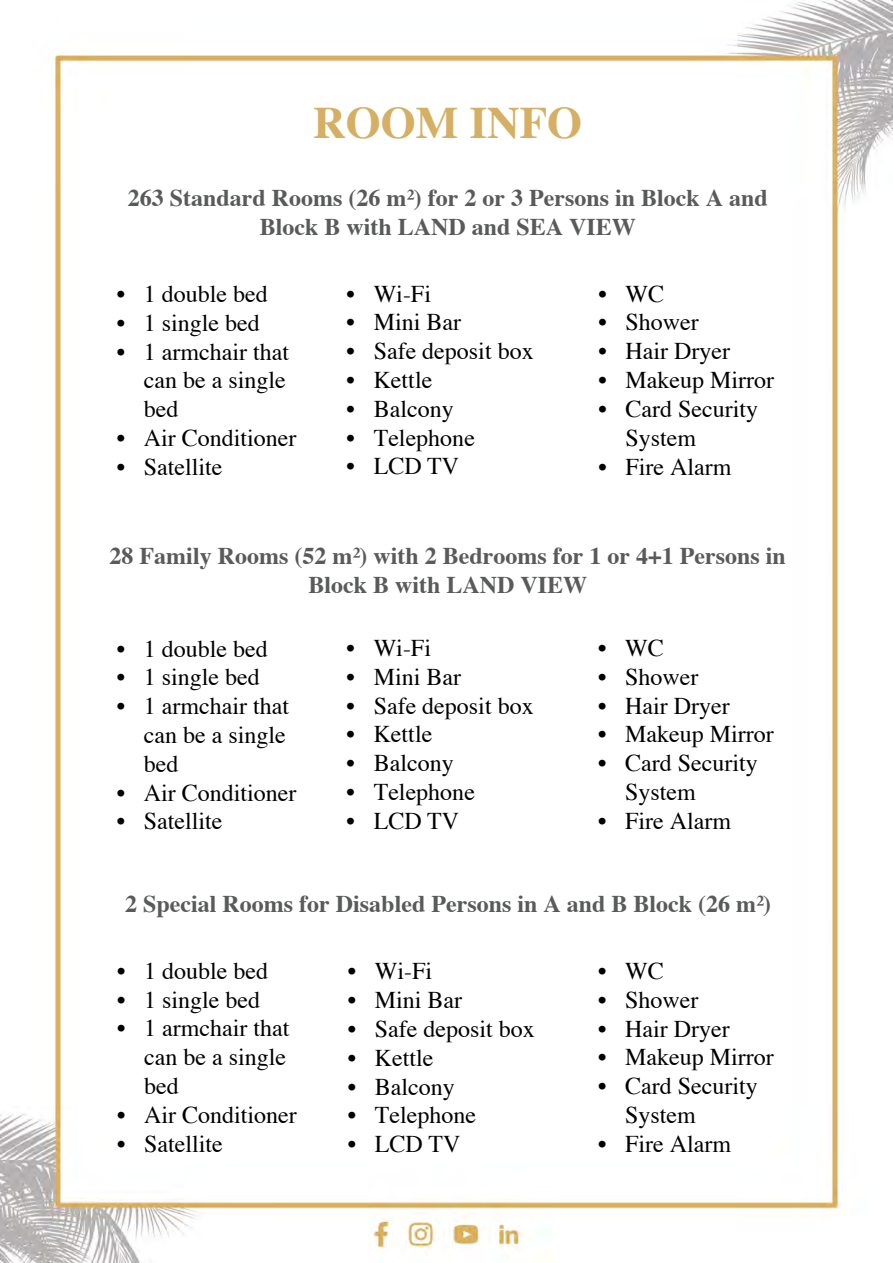
<style>
.page{position:relative;width:893px;height:1263px;background:#fff}
.page>*{position:absolute;margin:0;border:0;box-sizing:border-box;transform-origin:0 0}
.t1{font:700 45px "Times";color:#d5b064}
.t2{font:24px/28.8px "Times";color:#000}
.t3{font:700 24px/28.8px "Times";color:#595b5a;text-align:center}
</style>
<div class="page">
<img style="left:0;top:0;width:893px;height:1263px">
<h1 class="t1" style="left:313px;top:80px;width:270px">ROOM INFO</h1>
<p class="t3" style="left:128px;top:181px;width:641px">263 Standard Rooms (26 m²) for 2 or 3 Persons in Block A and<br>Block B with LAND and SEA VIEW</p>
<p class="t2" style="left:117px;top:277px;width:152px">• 1 double bed</p>
<p class="t2" style="left:117px;top:306px;width:144px">• 1 single bed</p>
<p class="t2" style="left:144px;top:335px;width:147px;text-indent:-27px">• 1 armchair that can be a single bed</p>
<p class="t2" style="left:117px;top:421px;width:181px">• Air Conditioner</p>
<p class="t2" style="left:117px;top:450px;width:107px">• Satellite</p>
<p class="t2" style="left:347px;top:277px;width:86px">• Wi-Fi</p>
<p class="t2" style="left:347px;top:306px;width:116px">• Mini Bar</p>
<p class="t2" style="left:347px;top:335px;width:188px">• Safe deposit box</p>
<p class="t2" style="left:347px;top:363px;width:87px">• Kettle</p>
<p class="t2" style="left:347px;top:392px;width:108px">• Balcony</p>
<p class="t2" style="left:347px;top:421px;width:130px">• Telephone</p>
<p class="t2" style="left:347px;top:450px;width:114px">• LCD TV</p>
<p class="t2" style="left:598px;top:277px;width:67px">• WC</p>
<p class="t2" style="left:598px;top:306px;width:102px">• Shower</p>
<p class="t2" style="left:598px;top:335px;width:133px">• Hair Dryer</p>
<p class="t2" style="left:598px;top:364px;width:177px">• Makeup Mirror</p>
<p class="t2" style="left:625px;top:392px;width:134px;text-indent:-27px">• Card Security<br>System</p>
<p class="t2" style="left:598px;top:450px;width:134px">• Fire Alarm</p>
<p class="t3" style="left:110px;top:539px;width:678px">28 Family Rooms (52 m²) with 2 Bedrooms for 1 or 4+1 Persons in<br>Block B with LAND VIEW</p>
<p class="t2" style="left:117px;top:632px;width:152px">• 1 double bed</p>
<p class="t2" style="left:117px;top:661px;width:144px">• 1 single bed</p>
<p class="t2" style="left:144px;top:690px;width:147px;text-indent:-27px">• 1 armchair that can be a single bed</p>
<p class="t2" style="left:117px;top:776px;width:181px">• Air Conditioner</p>
<p class="t2" style="left:117px;top:805px;width:107px">• Satellite</p>
<p class="t2" style="left:347px;top:631px;width:86px">• Wi-Fi</p>
<p class="t2" style="left:347px;top:660px;width:116px">• Mini Bar</p>
<p class="t2" style="left:347px;top:689px;width:188px">• Safe deposit box</p>
<p class="t2" style="left:347px;top:718px;width:87px">• Kettle</p>
<p class="t2" style="left:347px;top:747px;width:108px">• Balcony</p>
<p class="t2" style="left:347px;top:775px;width:130px">• Telephone</p>
<p class="t2" style="left:347px;top:804px;width:114px">• LCD TV</p>
<p class="t2" style="left:598px;top:631px;width:67px">• WC</p>
<p class="t2" style="left:598px;top:660px;width:102px">• Shower</p>
<p class="t2" style="left:598px;top:689px;width:133px">• Hair Dryer</p>
<p class="t2" style="left:598px;top:718px;width:177px">• Makeup Mirror</p>
<p class="t2" style="left:625px;top:747px;width:134px;text-indent:-27px">• Card Security<br>System</p>
<p class="t2" style="left:598px;top:804px;width:134px">• Fire Alarm</p>
<p class="t3" style="left:125px;top:887px;width:647px">2 Special Rooms for Disabled Persons in A and B Block (26 m²)</p>
<p class="t2" style="left:117px;top:954px;width:152px">• 1 double bed</p>
<p class="t2" style="left:117px;top:983px;width:144px">• 1 single bed</p>
<p class="t2" style="left:144px;top:1012px;width:147px;text-indent:-27px">• 1 armchair that can be a single bed</p>
<p class="t2" style="left:117px;top:1098px;width:181px">• Air Conditioner</p>
<p class="t2" style="left:117px;top:1127px;width:107px">• Satellite</p>
<p class="t2" style="left:348px;top:955px;width:86px">• Wi-Fi</p>
<p class="t2" style="left:348px;top:983px;width:116px">• Mini Bar</p>
<p class="t2" style="left:348px;top:1012px;width:188px">• Safe deposit box</p>
<p class="t2" style="left:348px;top:1041px;width:87px">• Kettle</p>
<p class="t2" style="left:348px;top:1070px;width:108px">• Balcony</p>
<p class="t2" style="left:348px;top:1099px;width:130px">• Telephone</p>
<p class="t2" style="left:348px;top:1127px;width:114px">• LCD TV</p>
<p class="t2" style="left:598px;top:954px;width:67px">• WC</p>
<p class="t2" style="left:598px;top:983px;width:102px">• Shower</p>
<p class="t2" style="left:598px;top:1012px;width:133px">• Hair Dryer</p>
<p class="t2" style="left:598px;top:1041px;width:177px">• Makeup Mirror</p>
<p class="t2" style="left:625px;top:1070px;width:134px;text-indent:-27px">• Card Security<br>System</p>
<p class="t2" style="left:598px;top:1127px;width:134px">• Fire Alarm</p>
</div>
